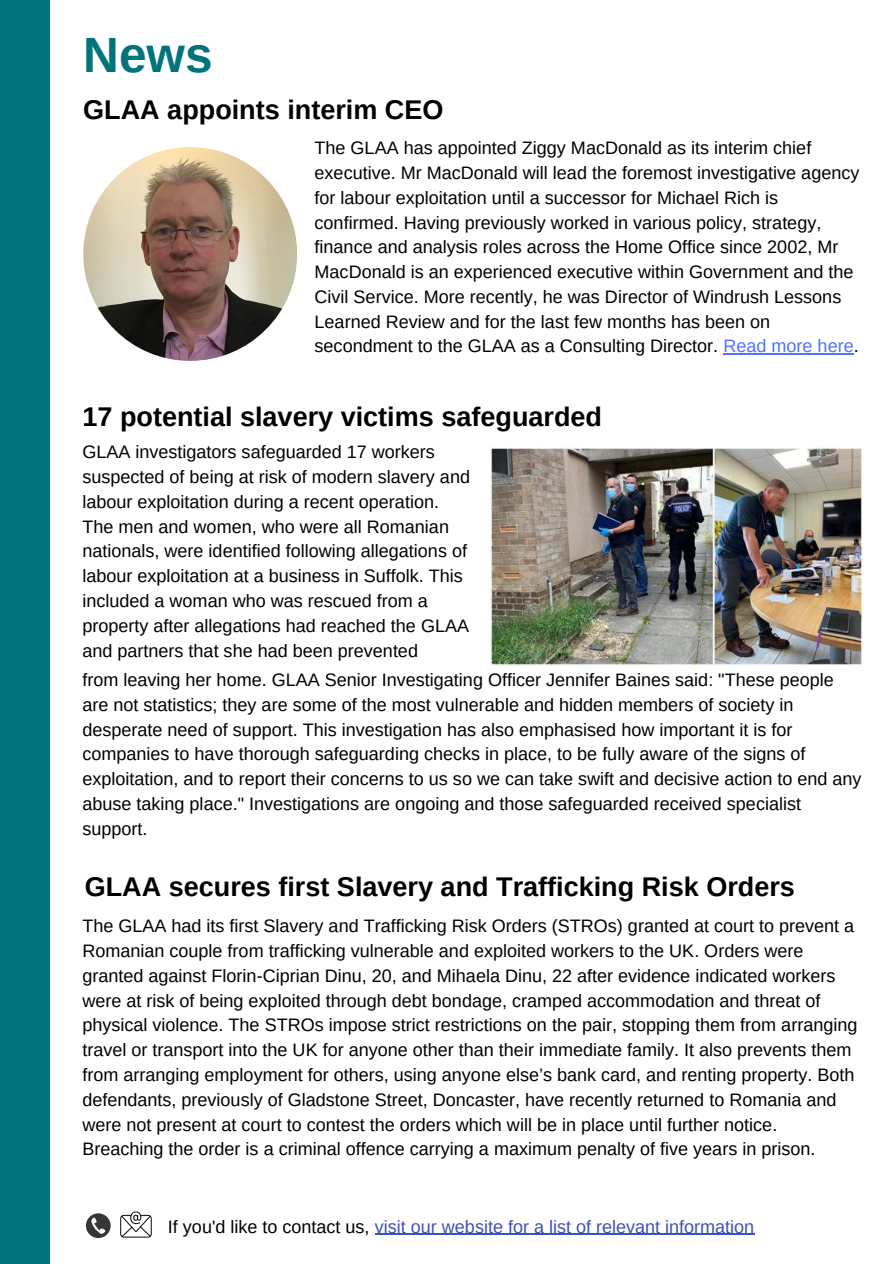
<style>
.page{position:relative;width:894px;height:1264px;background:#fff}
.page>*{position:absolute;margin:0;border:0;box-sizing:border-box;transform-origin:0 0}
.t1{font:700 49.5px "Arimo";color:#00747a}
.t2{font:700 27px "Arimo";color:#000}
.t3{font:18px/24.8px "Arimo";color:#000}
.t4{font:18px "Arimo";color:#3f51b5}
.s1{color:#5271ff}
.s2{color:#000}
</style>
<div class="page">
<div style="left:0;top:0;width:50px;height:1263px;background:#00747a"></div>
<svg style="left:86px;top:1213px;width:25px;height:24px"></svg>
<svg style="left:120px;top:1211px;width:32px;height:26px"></svg>
<hr style="left:375px;top:1233px;width:379px;height:1px;background:#3f51b5">
<img style="left:83px;top:147px;width:214px;height:214px;border-radius:50%">
<hr style="left:723px;top:353px;width:130px;height:2px;background:#5271ff">
<img style="left:490px;top:447px;width:372px;height:218px">
<h1 class="t1" style="left:83px;top:28px;width:131px">News</h1>
<h2 class="t2" style="left:83px;top:95px;width:361px">GLAA appoints interim CEO</h2>
<p class="t3" style="left:314px;top:135px;width:546px">The GLAA has appointed Ziggy MacDonald as its interim chief executive. Mr MacDonald will lead the foremost investigative agency for labour exploitation until a successor for Michael Rich is confirmed. Having previously worked in various policy, strategy, finance and analysis roles across the Home Office since 2002, Mr MacDonald is an experienced executive within Government and the Civil Service. More recently, he was Director of Windrush Lessons Learned Review and for the last few months has been on secondment to the GLAA as a Consulting Director. <span class="s1">Read more here</span>.</p>
<h2 class="t2" style="left:82px;top:401px;width:521px">17 potential slavery victims safeguarded</h2>
<p class="t3" style="left:82px;top:440px;width:389px">GLAA investigators safeguarded 17 workers suspected of being at risk of modern slavery and labour exploitation during a recent operation.<br>The men and women, who were all Romanian nationals, were identified following allegations of labour exploitation at a business in Suffolk. This included a woman who was rescued from a property after allegations had reached the GLAA and partners that she had been prevented</p>
<p class="t3" style="left:82px;top:667px;width:780px">from leaving her home. GLAA Senior Investigating Officer Jennifer Baines said: "These people are not statistics; they are some of the most vulnerable and hidden members of society in desperate need of support. This investigation has also emphasised how important it is for companies to have thorough safeguarding checks in place, to be fully aware of the signs of exploitation, and to report their concerns to us so we can take swift and decisive action to end any abuse taking place." Investigations are ongoing and those safeguarded received specialist support.</p>
<h2 class="t2" style="left:85px;top:871px;width:711px">GLAA secures first Slavery and Trafficking Risk Orders</h2>
<p class="t3" style="left:82px;top:913px;width:776px">The GLAA had its first Slavery and Trafficking Risk Orders (STROs) granted at court to prevent a Romanian couple from trafficking vulnerable and exploited workers to the UK. Orders were granted against Florin-Ciprian Dinu, 20, and Mihaela Dinu, 22 after evidence indicated workers were at risk of being exploited through debt bondage, cramped accommodation and threat of physical violence. The STROs impose strict restrictions on the pair, stopping them from arranging travel or transport into the UK for anyone other than their immediate family. It also prevents them from arranging employment for others, using anyone else’s bank card, and renting property. Both defendants, previously of Gladstone Street, Doncaster, have recently returned to Romania and were not present at court to contest the orders which will be in place until further notice.<br>Breaching the order is a criminal offence carrying a maximum penalty of five years in prison.</p>
<p class="t4" style="left:168px;top:1216px;width:587px"><span class="s2">If you'd like to contact us,</span> visit our website for a list of relevant information</p>
</div>
